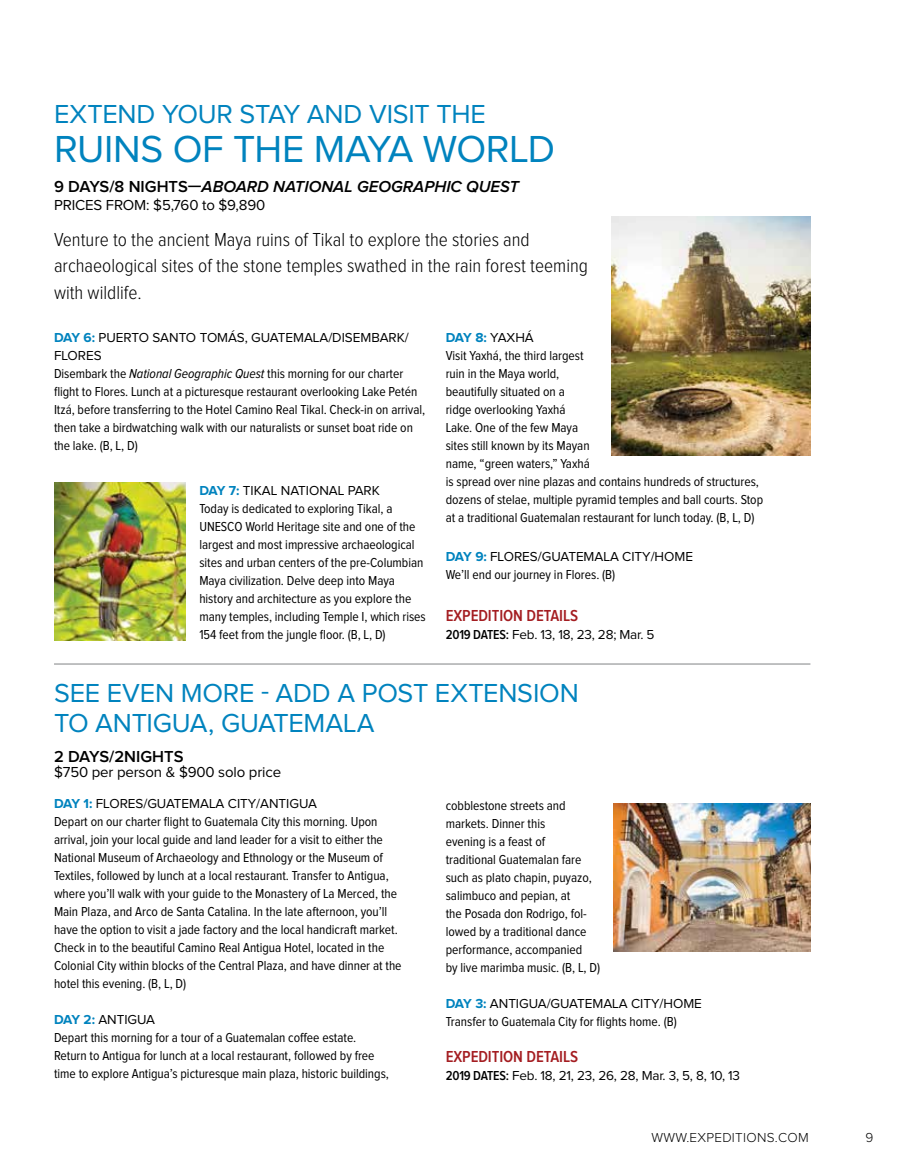
<style>
.page{position:relative;width:905px;height:1175px;background:#fff}
.page>*{position:absolute;margin:0;border:0;box-sizing:border-box;transform-origin:0 0}
.t1{font:39px "Proxima Nova";letter-spacing:-.01em;color:#0083be}
.t2{font:27px/30px "Proxima Nova";letter-spacing:-.005em;color:#0083be}
.t3{font:300 19.5px/26.2px "Proxima Nova Cond";color:#000}
.t4{font:italic 600 16.5px "Proxima Nova";color:#000}
.t5{font:600 16.5px "Proxima Nova Cond";letter-spacing:-.005em;color:#a41d21}
.t6{font:600 16.5px "Proxima Nova";color:#000}
.t7{font:15px "Proxima Nova";letter-spacing:-.01em;color:#000}
.t8{font:13.5px/18px "Proxima Nova Cond";letter-spacing:-.005em;color:#000}
.t9{font:13.5px/18px "Proxima Nova";letter-spacing:-.005em;color:#000}
.t10{font:300 13.5px "Proxima Nova";letter-spacing:.02em;color:#000}
.t11{font:700 13.5px "Proxima Nova";color:#0083be}
.s1{font-style:normal}
.s2{font-weight:700;color:#0083be}
.s3{font-style:italic}
.s4{font-weight:400;color:#000}
.s5{font-family:"Proxima Nova Cond";font-weight:600}
</style>
<div class="page">
<img style="left:611px;top:216px;width:199px;height:239px">
<img style="left:613px;top:803px;width:197px;height:148px">
<hr style="left:54px;top:663px;width:756px;height:1px;background:#808285">
<img style="left:54px;top:482px;width:132px;height:159px">
<h2 class="t2" style="left:54px;top:100px;width:433px">EXTEND YOUR STAY AND VISIT THE</h2>
<h1 class="t1" style="left:54px;top:127px;width:502px">RUINS OF THE MAYA WORLD</h1>
<p class="t4" style="left:54px;top:177px;width:466px"><span class="s1">9 DAYS/8 NIGHTS—</span>ABOARD NATIONAL GEOGRAPHIC QUEST</p>
<p class="t7" style="left:54px;top:196px;width:213px">PRICES FROM: $5,760 to $9,890</p>
<h3 class="t3" style="left:54px;top:227px;width:535px">Venture to the ancient Maya ruins of Tikal to explore the stories and archaeological sites of the stone temples swathed in the rain forest teeming with wildlife.</h3>
<p class="t9" style="left:54px;top:329px;width:356px"><span class="s2">DAY 6:</span> PUERTO SANTO TOMÁS, GUATEMALA/DISEMBARK/<br>FLORES</p>
<p class="t8" style="left:54px;top:365px;width:373px">Disembark the <span class="s3">National Geographic Quest</span> this morning for our charter flight to Flores. Lunch at a picturesque restaurant overlooking Lake Petén Itzá, before transferring to the Hotel Camino Real Tikal. Check-in on arrival, then take a birdwatching walk with our naturalists or sunset boat ride on the lake. (B, L, D)</p>
<p class="t9" style="left:199px;top:482px;width:182px"><span class="s2">DAY 7:</span> TIKAL NATIONAL PARK</p>
<p class="t8" style="left:199px;top:500px;width:228px">Today is dedicated to exploring Tikal, a UNESCO World Heritage site and one of the largest and most impressive archaeological sites and urban centers of the pre-Columbian Maya civilization. Delve deep into Maya history and architecture as you explore the many temples, including Temple I, which rises 154 feet from the jungle floor. (B, L, D)</p>
<p class="t11" style="left:446px;top:330px;width:90px">DAY 8: <span class="s4">YAXHÁ</span></p>
<p class="t8" style="left:446px;top:347px;width:319px">Visit Yaxhá, the third largest<br>ruin in the Maya world,<br>beautifully situated on a<br>ridge overlooking Yaxhá<br>Lake. One of the few Maya<br>sites still known by its Mayan<br>name, “green waters,” Yaxhá<br>is spread over nine plazas and contains hundreds of structures, dozens of stelae, multiple pyramid temples and ball courts. Stop at a traditional Guatemalan restaurant for lunch today. (B, L, D)</p>
<p class="t9" style="left:446px;top:548px;width:249px"><span class="s2">DAY 9:</span> FLORES/GUATEMALA CITY/HOME</p>
<p class="t8" style="left:446px;top:566px;width:171px">We’ll end our journey in Flores. (B)</p>
<p class="t5" style="left:446px;top:606px;width:134px">EXPEDITION DETAILS</p>
<p class="t9" style="left:446px;top:626px;width:210px"><span class="s5">2019 DATES:</span> Feb. 13, 18, 23, 28; Mar. 5</p>
<h2 class="t2" style="left:54px;top:679px;width:526px">SEE EVEN MORE - ADD A POST EXTENSION<br>TO ANTIGUA, GUATEMALA</h2>
<p class="t6" style="left:54px;top:747px;width:131px">2 DAYS/2NIGHTS</p>
<p class="t7" style="left:54px;top:764px;width:228px">$750 per person &amp; $900 solo price</p>
<p class="t9" style="left:54px;top:795px;width:264px"><span class="s2">DAY 1:</span> FLORES/GUATEMALA CITY/ANTIGUA</p>
<p class="t8" style="left:54px;top:813px;width:349px">Depart on our charter flight to Guatemala City this morning. Upon arrival, join your local guide and land leader for a visit to either the National Museum of Archaeology and Ethnology or the Museum of Textiles, followed by lunch at a local restaurant. Transfer to Antigua, where you’ll walk with your guide to the Monastery of La Merced, the Main Plaza, and Arco de Santa Catalina. In the late afternoon, you’ll have the option to visit a jade factory and the local handicraft market.<br>Check in to the beautiful Camino Real Antigua Hotel, located in the Colonial City within blocks of the Central Plaza, and have dinner at the hotel this evening. (B, L, D)</p>
<p class="t9" style="left:54px;top:1011px;width:103px"><span class="s2">DAY 2:</span> ANTIGUA</p>
<p class="t8" style="left:54px;top:1029px;width:336px">Depart this morning for a tour of a Guatemalan coffee estate.<br>Return to Antigua for lunch at a local restaurant, followed by free time to explore Antigua’s picturesque main plaza, historic buildings,</p>
<p class="t8" style="left:446px;top:797px;width:156px">cobblestone streets and markets. Dinner this<br>evening is a feast of<br>traditional Guatemalan fare such as plato chapin, puyazo, salimbuco and pepian, at<br>the Posada don Rodrigo, fol&shy;lowed by a traditional dance performance, accompanied<br>by live marimba music. (B, L, D)</p>
<p class="t9" style="left:446px;top:995px;width:258px"><span class="s2">DAY 3:</span> ANTIGUA/GUATEMALA CITY/HOME</p>
<p class="t8" style="left:446px;top:1013px;width:233px">Transfer to Guatemala City for flights home. (B)</p>
<p class="t5" style="left:446px;top:1047px;width:134px">EXPEDITION DETAILS</p>
<p class="t9" style="left:446px;top:1067px;width:296px"><span class="s5">2019 DATES:</span> Feb. 18, 21, 23, 26, 28, Mar. 3, 5, 8, 10, 13</p>
<p class="t10" style="left:651px;top:1129px;width:159px">WWW.EXPEDITIONS.COM</p>
<p class="t10" style="left:865px;top:1129px;width:9px">9</p>
</div>
